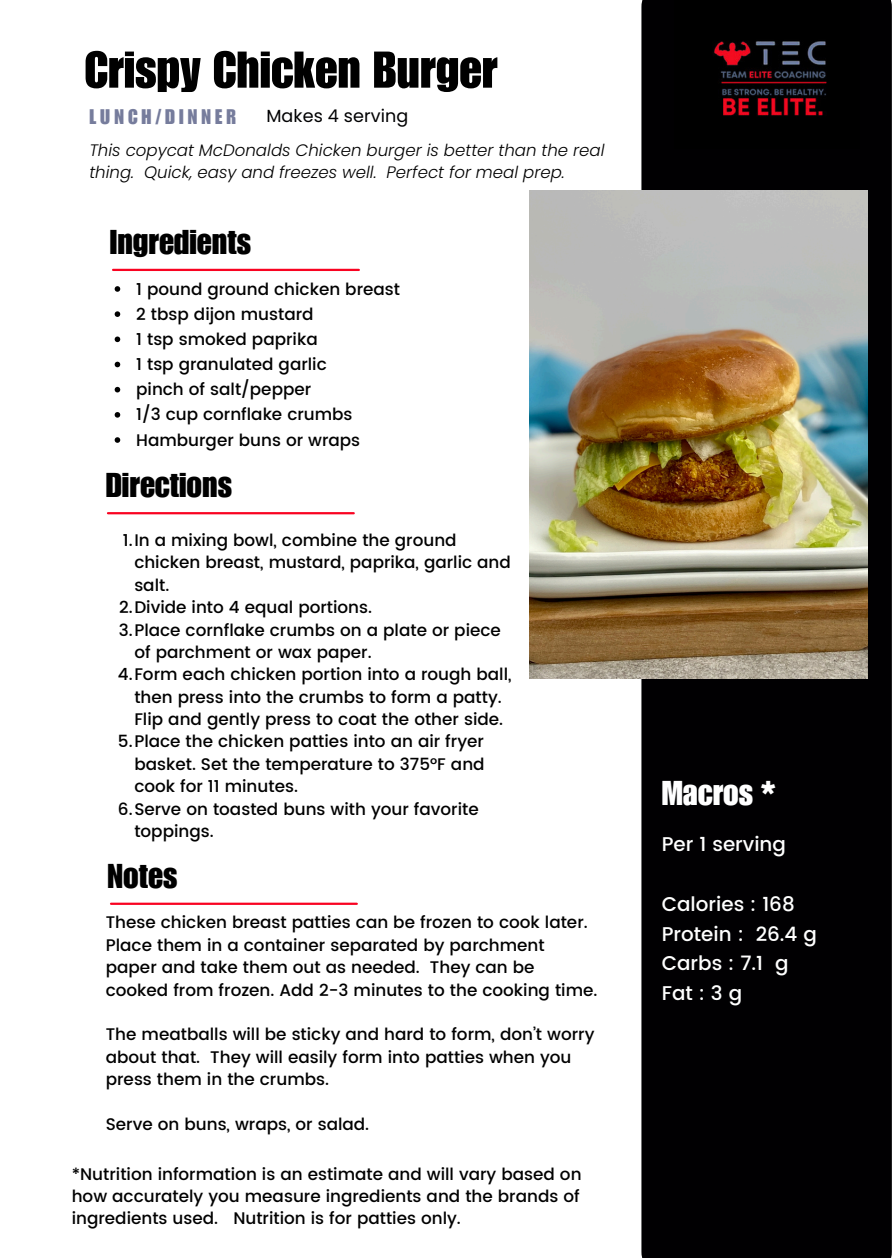
<style>
.page{position:relative;width:894px;height:1258px;background:#fff}
.page>*{position:absolute;margin:0;border:0;box-sizing:border-box;transform-origin:0 0}
.t1{font:50.7px "Impact LT Std";color:#000}
.t2{font:33.6px "Impact LT Std";color:#000}
.t3{font:33.6px "Impact LT Std";color:#fff}
.t4{font:20.7px "Impact LT Std";letter-spacing:.2em;color:#767c9c}
.t5{font:500 19.8px/29.7px "Poppins";color:#fff}
.t6{font:17.7px "Poppins";letter-spacing:.005em;color:#010002}
.t7{font:500 16.8px/22.5px "Poppins";color:#000}
.t8{font:italic 300 16.5px/22.2px "Poppins";color:#000}
</style>
<div class="page">
<div style="left:641px;top:0;width:250px;height:1258px;background:#010002"></div>
<img style="left:529px;top:190px;width:338px;height:489px">
<hr style="left:108px;top:512px;width:245px;height:2px;background:#f90321">
<hr style="left:113px;top:269px;width:246px;height:2px;background:#f90321">
<hr style="left:111px;top:902px;width:246px;height:3px;background:#f90321">
<img style="left:674px;top:0;width:185px;height:149px">
<svg style="left:115px;top:286px;width:5px;height:6px"></svg>
<svg style="left:115px;top:311px;width:5px;height:6px"></svg>
<svg style="left:115px;top:336px;width:5px;height:6px"></svg>
<svg style="left:115px;top:362px;width:5px;height:5px"></svg>
<svg style="left:115px;top:387px;width:5px;height:5px"></svg>
<svg style="left:115px;top:412px;width:5px;height:6px"></svg>
<svg style="left:115px;top:437px;width:5px;height:6px"></svg>
<h4 class="t1" style="left:84px;top:51px;width:414px">Crispy Chicken Burger</h4>
<h4 class="t4" style="left:89px;top:109px;width:148px">LUNCH/DINNER</h4>
<p class="t6" style="left:266px;top:104px;width:143px">Makes 4 serving</p>
<h5 class="t8" style="left:89px;top:139px;width:516px">This copycat McDonalds Chicken burger is better than the real thing. Quick, easy and freezes well. Perfect for meal prep.</h5>
<p class="t2" style="left:110px;top:230px;width:142px">Ingredients</p>
<p class="t7" style="left:136px;top:277px;width:265px">1 pound ground chicken breast</p>
<p class="t7" style="left:136px;top:303px;width:179px">2 tbsp dijon mustard</p>
<p class="t7" style="left:136px;top:328px;width:183px">1 tsp smoked paprika</p>
<p class="t7" style="left:136px;top:353px;width:192px">1 tsp granulated garlic</p>
<p class="t7" style="left:136px;top:378px;width:176px">pinch of salt/pepper</p>
<h2 class="t7" style="left:136px;top:403px;width:218px">1/3 cup cornflake crumbs</h2>
<p class="t7" style="left:136px;top:428px;width:225px">Hamburger buns or wraps</p>
<h1 class="t2" style="left:106px;top:473px;width:128px">Directions</h1>
<p class="t7" style="left:134px;top:529px;width:378px;text-indent:-11px">1.In a mixing bowl, combine the ground chicken breast, mustard, paprika, garlic and salt.</p>
<h3 class="t7" style="left:119px;top:596px;width:254px">2.Divide into 4 equal portions.</h3>
<p class="t7" style="left:134px;top:618px;width:368px;text-indent:-16px">3.Place cornflake crumbs on a plate or piece of parchment or wax paper.</p>
<p class="t7" style="left:118px;top:663px;width:395px;text-align:center">4.Form each chicken portion into a rough ball, then press into the crumbs to form a patty.<br>Flip and gently press to coat the other side.</p>
<h2 class="t7" style="left:134px;top:730px;width:351px;text-align:justify;text-indent:-16px">5.Place the chicken patties into an air fryer basket. Set the temperature to 375°F and cook for 11 minutes.</h2>
<p class="t7" style="left:134px;top:797px;width:346px;text-indent:-16px">6.Serve on toasted buns with your favorite toppings.</p>
<p class="t2" style="left:108px;top:864px;width:71px">Notes</p>
<p class="t7" style="left:106px;top:911px;width:493px">These chicken breast patties can be frozen to cook later.<br>Place them in a container separated by parchment paper and take them out as needed. They can be cooked from frozen. Add 2-3 minutes to the cooking time.</p>
<p class="t7" style="left:106px;top:1023px;width:490px">The meatballs will be sticky and hard to form, don’t worry about that. They will easily form into patties when you press them in the crumbs.</p>
<p class="t7" style="left:106px;top:1113px;width:265px">Serve on buns, wraps, or salad.</p>
<h5 class="t7" style="left:72px;top:1162px;width:511px;text-align:justify">*Nutrition information is an estimate and will vary based on how accurately you measure ingredients and the brands of ingredients used. Nutrition is for patties only.</h5>
<h5 class="t3" style="left:661px;top:781px;width:115px">Macros *</h5>
<p class="t5" style="left:661px;top:829px;width:126px">Per 1 serving</p>
<h2 class="t5" style="left:661px;top:889px;width:157px">Calories : 168<br>Protein : 26.4 g<br>Carbs : 7.1 g<br>Fat:3g</h2>
</div>
